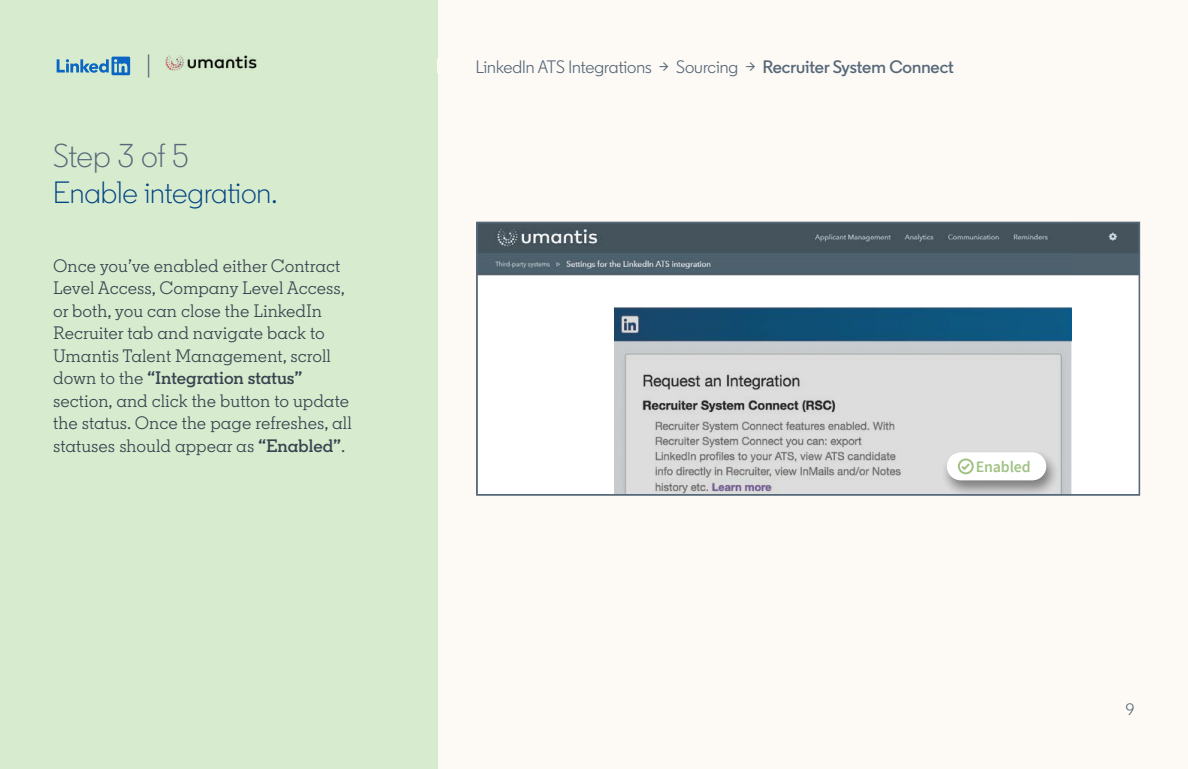
<style>
.page{position:relative;width:1188px;height:769px;background:#fdfaf5}
.page>*{position:absolute;margin:0;border:0;box-sizing:border-box;transform-origin:0 0}
.t1{font:300 33px "Community";letter-spacing:-.01em;color:#56687a}
.t2{font:300 30.75px "Community";color:#004182}
.t3{font:300 27px "Community";color:#56687a}
.t4{font:18px/22.5px "Community Slab";color:#37434f}
.t5{font:18px "Community";color:#56687a}
.t6{font:16.5px "Community";color:#56687a}
.t7{font:600 15.9px "Source Sans Pro";letter-spacing:-.01em;color:#a1c285}
.s1{font-weight:600}
</style>
<div class="page">
<div style="left:0;top:0;width:437px;height:769px;background:#d7ebce"></div>
<img style="left:479px;top:225px;width:594px;height:51px">
<img style="left:1073px;top:225px;width:64px;height:51px">
<div style="left:659px;top:281px;width:414px;height:214px;background:#fff"></div>
<svg style="left:614px;top:307px;width:457px;height:185px;background:#abb7bf"></svg>
<div style="left:941px;top:448px;width:120px;height:50px;background:#000;opacity:.25"></div>
<div style="left:947px;top:452px;width:99px;height:28px;background:#fff;border-radius:14px"></div>
<div style="left:958px;top:458px;width:16px;height:16px;border:2px solid #a1c185;border-radius:50%"></div>
<svg style="left:959px;top:461px;width:13px;height:11px"></svg>
<div style="left:476px;top:222px;width:664px;height:273px;border:2px solid #56687a"></div>
<img style="left:166px;top:56px;width:91px;height:15px">
<svg style="left:57px;top:57px;width:73px;height:18px"></svg>
<h3 class="t3" style="left:146px;top:49px;width:7px">|</h3>
<p class="t5" style="left:476px;top:55px;width:480px">LinkedIn ATS Integrations → Sourcing → <span class="s1">Recruiter System Connect</span></p>
<h1 class="t1" style="left:53px;top:136px;width:137px">Step 3 of 5</h1>
<h2 class="t2" style="left:53px;top:174px;width:226px">Enable integration.</h2>
<p class="t4" style="left:53px;top:254px;width:300px">Once you’ve enabled either Contract Level Access, Company Level Access, or both, you can close the LinkedIn Recruiter tab and navigate back to Umantis Talent Management, scroll down to the <span class="s1">“Integration status” </span>section, and click the button to update the status. Once the page refreshes, all statuses should appear as <span class="s1">“Enabled”</span>.</p>
<p class="t7" style="left:976px;top:457px;width:57px">Enabled</p>
<p class="t6" style="left:1126px;top:699px;width:10px">9</p>
</div>
